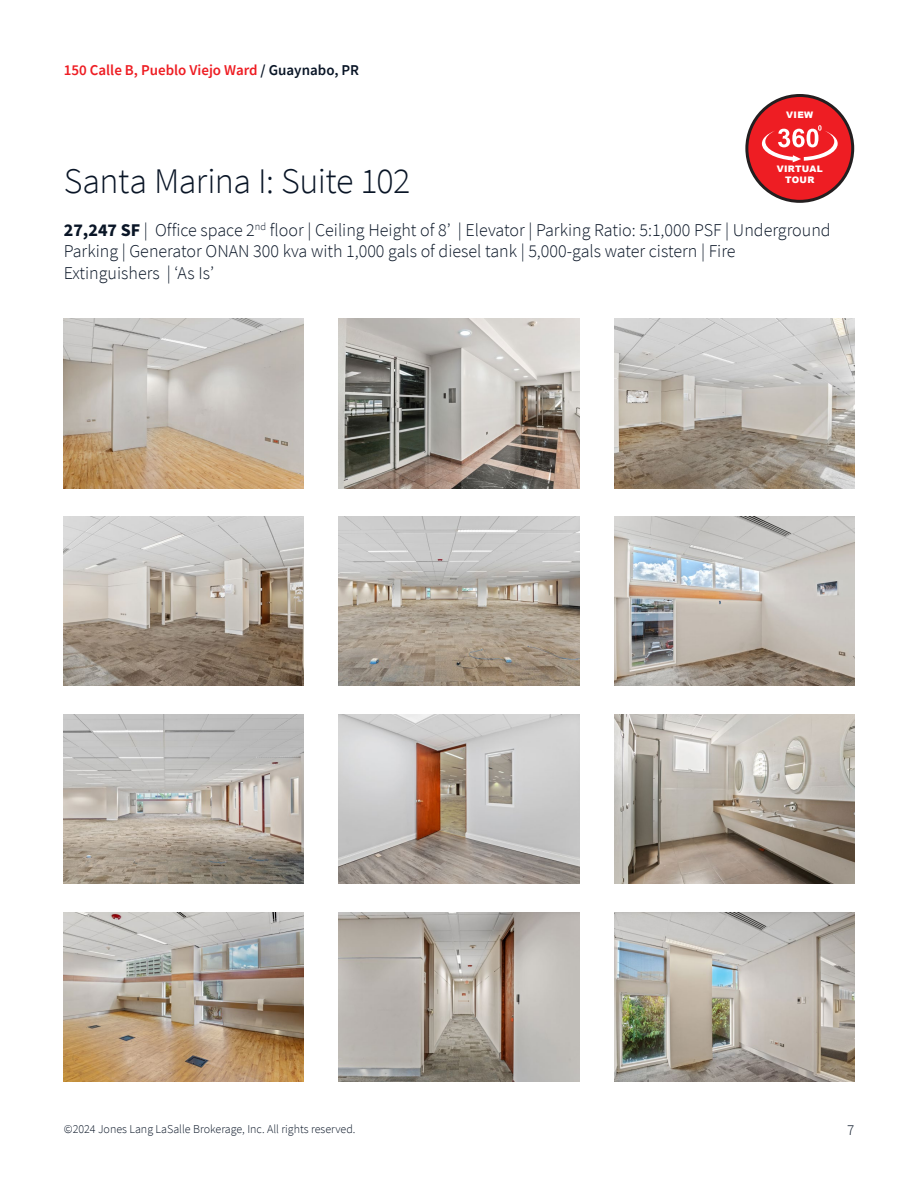
<style>
.page{position:relative;width:918px;height:1188px;background:#fff}
.page>*{position:absolute;margin:0;border:0;box-sizing:border-box;transform-origin:0 0}
.Section_heading_-_24{font:300 36px "Source Sans Pro";letter-spacing:-.015em;color:#091526}
.Table_-_Body{font:300 18px/21.6px "Source Sans Pro";color:#091526}
.t1{font:600 15px "Source Sans Pro";color:#ee1d23}
.t2{font:300 15px "Source Sans Pro";color:#091526}
.t3{font:300 12px "Source Sans Pro";color:#091526}
.t4{font:900 9px/10.8px "Arial";letter-spacing:.035em;color:#fff;text-align:center}
.s1{color:#091526}
.s2{font-weight:700}
</style>
<div class="page">
<img style="left:64px;top:318px;width:240px;height:170px">
<img style="left:64px;top:516px;width:240px;height:170px">
<img style="left:64px;top:714px;width:240px;height:170px">
<img style="left:64px;top:912px;width:240px;height:170px">
<img style="left:339px;top:318px;width:240px;height:170px">
<img style="left:339px;top:516px;width:240px;height:170px">
<img style="left:339px;top:714px;width:240px;height:170px">
<img style="left:339px;top:912px;width:240px;height:170px">
<img style="left:614px;top:318px;width:240px;height:170px">
<img style="left:614px;top:516px;width:240px;height:170px">
<img style="left:614px;top:714px;width:240px;height:170px">
<img style="left:614px;top:912px;width:240px;height:170px">
<div style="left:747px;top:96px;width:106px;height:105px;background:#ee1d23;border-radius:50%"></div>
<div style="left:745px;top:94px;width:109px;height:109px;border:3px solid #231f20;border-radius:50%"></div>
<svg style="left:762px;top:125px;width:76px;height:37px"></svg>
<p class="t1" style="left:64px;top:60px;width:297px">150 Calle B, Pueblo Viejo Ward <span class="s1">/ Guaynabo, PR</span></p>
<p class="t4" style="left:786px;top:109px;width:28px">VIEW</p>
<p class="t4" style="left:777px;top:164px;width:48px">VIRTUAL<br>TOUR</p>
<p class="Section_heading_-_24" style="left:64px;top:159px;width:348px">Santa Marina I: Suite 102</p>
<p class="Table_-_Body" style="left:64px;top:219px;width:768px"><span class="s2">27,247 SF</span> | Office space 2<sup>nd</sup> floor | Ceiling Height of 8’ | Elevator | Parking Ratio: 5:1,000 PSF | Underground<br>Parking | Generator ONAN 300 kva with 1,000 gals of diesel tank | 5,000-gals water cistern | Fire<br>Extinguishers | ‘As Is’</p>
<p class="t3" style="left:64px;top:1122px;width:293px">©2024 Jones Lang LaSalle Brokerage, Inc. All rights reserved.</p>
<p class="t2" style="left:847px;top:1121px;width:9px">7</p>
</div>
